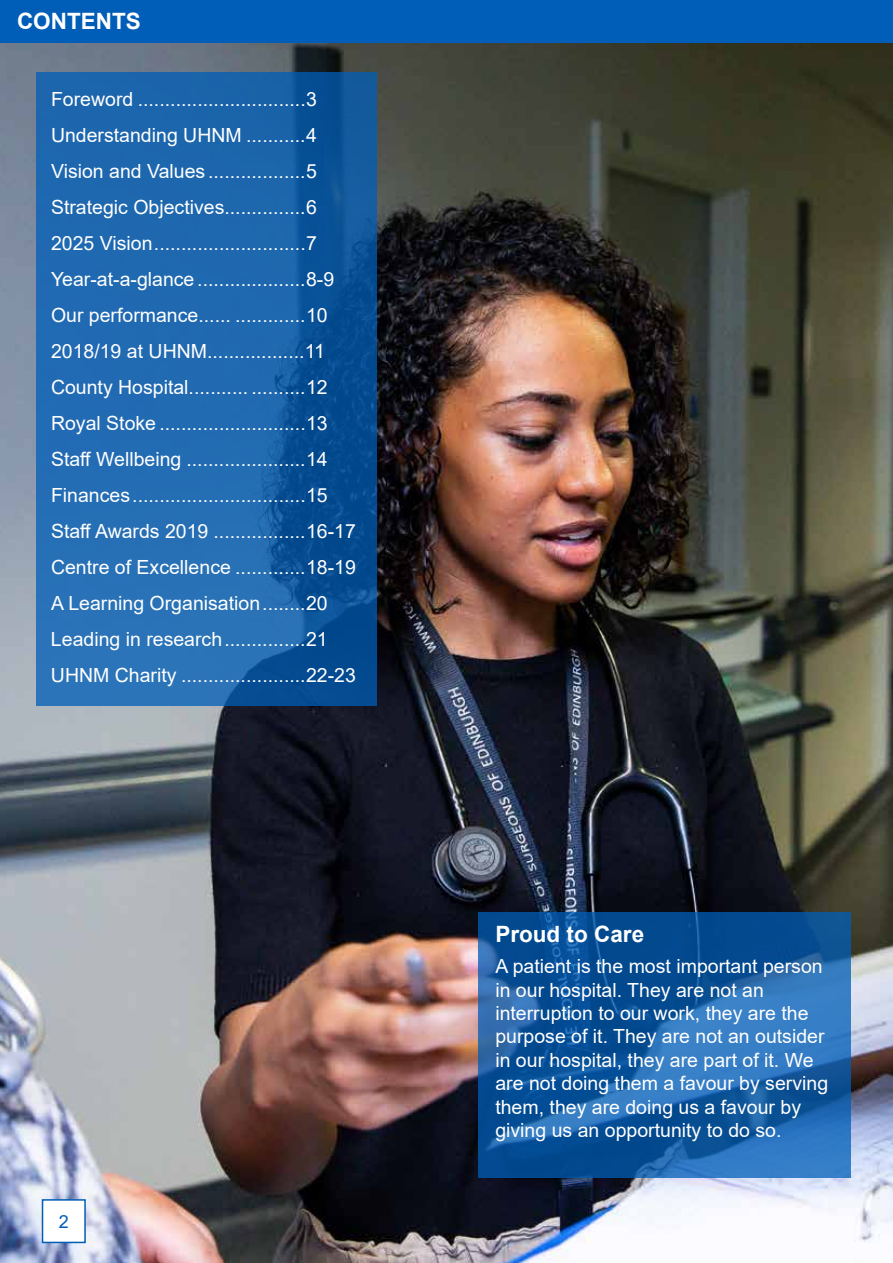
<style>
.page{position:relative;width:893px;height:1263px;background:#fff}
.page>*{position:absolute;margin:0;border:0;box-sizing:border-box;transform-origin:0 0}
.t1{font:700 22.5px "Arial";color:#fff}
.t2{font:19.5px/36px "Arial";color:#fff}
.t3{font:18px "Arial";color:#005eb8}
</style>
<div class="page">
<img style="left:0;top:43px;width:893px;height:1220px">
<svg style="left:36px;top:72px;width:340px;height:634px;background:#1a63a9"></svg>
<svg style="left:478px;top:912px;width:372px;height:266px;background:#165da3"></svg>
<div style="left:0;top:0;width:893px;height:43px;background:#005eb8"></div>
<div style="left:43px;top:1200px;width:42px;height:42px;background:#fff"></div>
<div style="left:42px;top:1199px;width:44px;height:44px;border:2px solid #005eb8"></div>
<p class="t1" style="left:17px;top:6px;width:125px">CONTENTS</p>
<p class="t2" style="left:51px;top:81px;width:306px">Foreword ...............................3<br>Understanding UHNM ...........4<br>Vision and Values ..................5<br>Strategic Objectives...............6<br>2025 Vision............................7<br>Year-at-a-glance ....................8-9<br>Our performance...... .............10<br>2018/19 at UHNM..................11<br>County Hospital........... ..........12<br>Royal Stoke ...........................13<br>Staff Wellbeing ......................14<br>Finances................................15<br>Staff Awards 2019 .................16-17<br>Centre of Excellence .............18-19<br>A Learning Organisation........20<br>Leading in research...............21<br>UHNM Charity .......................22-23</p>
<p class="t3" style="left:59px;top:1209px;width:12px">2</p>
<p class="t1" style="left:495px;top:918px;width:150px">Proud to Care</p>
<p class="t2" style="left:495px;top:954px;width:334px;line-height:23.4px">A patient is the most important person in our hospital. They are not an interruption to our work, they are the purpose of it. They are not an outsider in our hospital, they are part of it. We are not doing them a favour by serving them, they are doing us a favour by giving us an opportunity to do so.</p>
</div>
